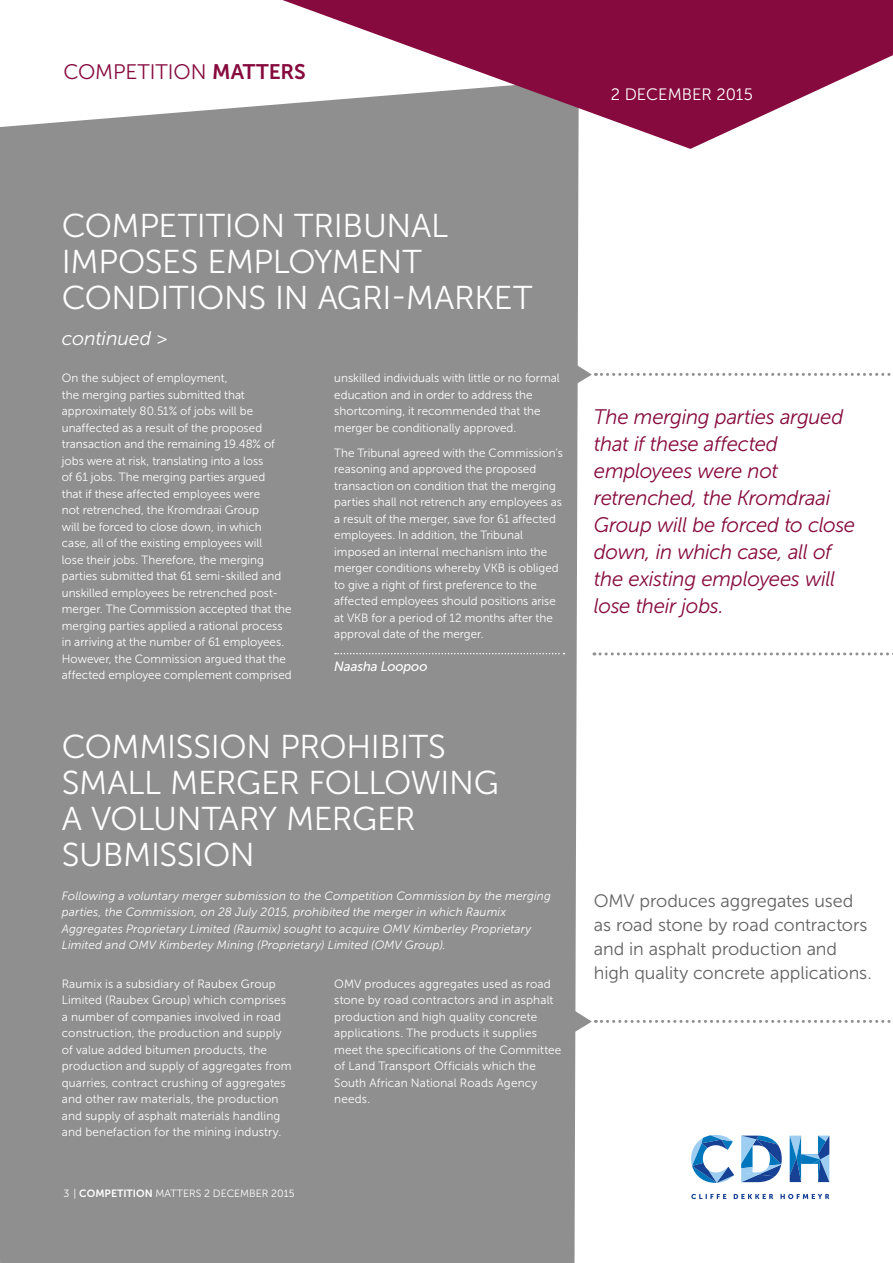
<style>
.page{position:relative;width:893px;height:1263px;background:#fff}
.page>*{position:absolute;margin:0;border:0;box-sizing:border-box;transform-origin:0 0}
.t1{font:33px/36px "Museo Sans 300";letter-spacing:-.01em;color:#fff}
.t2{font:italic 21px/27px "Museo Sans 300";letter-spacing:-.015em;color:#860a3d}
.t3{font:21px "Museo Sans 300";letter-spacing:-.005em;color:#860a3d}
.t4{font:italic 19.5px "Museo Sans 300";letter-spacing:-.005em;color:#fff}
.t5{font:18px/24px "Museo Sans 300";letter-spacing:-.005em;color:#646363}
.t6{font:16.5px "Museo Sans 300";color:#fff}
.t7{font:italic 13.5px "Museo Sans 500";letter-spacing:-.01em;color:#fff}
.t8{font:12px/16.5px "Museo Sans 300";letter-spacing:.005em;color:#fff}
.t9{font:italic 12px/16.5px "Museo Sans 300";letter-spacing:.01em;color:#fff}
.t10{font:10.5px "Museo Sans 300";color:#fff}
.s1{font-family:"Museo Sans 700"}
</style>
<div class="page">
<svg style="left:579px;top:366px;width:312px;height:17px"></svg>
<svg style="left:579px;top:1013px;width:312px;height:17px"></svg>
<div style="left:0;top:135px;width:579px;height:1128px;background:#908f8f"></div>
<svg style="left:0;top:108px;width:228px;height:27px;fill:#908f8f"></svg>
<svg style="left:228px;top:0;width:664px;height:149px;fill:#860a3d"></svg>
<svg style="left:789px;top:1136px;width:40px;height:46px"></svg>
<svg style="left:691px;top:1194px;width:138px;height:5px"></svg>
<svg style="left:691px;top:1135px;width:43px;height:48px"></svg>
<svg style="left:741px;top:1136px;width:40px;height:46px"></svg>
<svg style="left:594px;top:652px;width:295px;height:3px"></svg>
<svg style="left:335px;top:653px;width:229px;height:1px"></svg>
<h2 class="t3" style="left:64px;top:64px;width:244px">COMPETITION <span class="s1">MATTERS</span></h2>
<h3 class="t6" style="left:611px;top:88px;width:143px">2 DECEMBER 2015</h3>
<h1 class="t1" style="left:62px;top:212px;width:472px">COMPETITION TRIBUNAL<br>IMPOSES EMPLOYMENT<br>CONDITIONS IN AGRI-MARKET</h1>
<h3 class="t4" style="left:62px;top:332px;width:107px">continued &gt;</h3>
<p class="t8" style="left:62px;top:371px;width:231px">On the subject of employment,<br>the merging parties submitted that approximately 80.51% of jobs will be unaffected as a result of the proposed transaction and the remaining 19.48% of jobs were at risk, translating into a loss<br>of 61 jobs. The merging parties argued<br>that if these affected employees were<br>not retrenched, the Kromdraai Group<br>will be forced to close down, in which<br>case, all of the existing employees will<br>lose their jobs. Therefore, the merging parties submitted that 61 semi-skilled and unskilled employees be retrenched post&shy;merger. The Commission accepted that the merging parties applied a rational process in arriving at the number of 61 employees.<br>However, the Commission argued that the affected employee complement comprised</p>
<p class="t8" style="left:334px;top:371px;width:227px">unskilled individuals with little or no formal education and in order to address the shortcoming, it recommended that the merger be conditionally approved.</p>
<p class="t8" style="left:334px;top:446px;width:230px">The Tribunal agreed with the Commission’s reasoning and approved the proposed transaction on condition that the merging parties shall not retrench any employees as a result of the merger, save for 61 affected employees. In addition, the Tribunal imposed an internal mechanism into the merger conditions whereby VKB is obliged to give a right of first preference to the affected employees should positions arise at VKB for a period of 12 months after the approval date of the merger.</p>
<p class="t7" style="left:334px;top:662px;width:95px">Naasha Loopoo</p>
<h1 class="t1" style="left:62px;top:732px;width:438px">COMMISSION PROHIBITS<br>SMALL MERGER FOLLOWING<br>A VOLUNTARY MERGER<br>SUBMISSION</h1>
<p class="t9" style="left:62px;top:889px;width:490px">Following a voluntary merger submission to the Competition Commission by the merging parties, the Commission, on 28 July 2015, prohibited the merger in which Raumix Aggregates Proprietary Limited (Raumix) sought to acquire OMV Kimberley Proprietary Limited and OMV Kimberley Mining (Proprietary) Limited (OMV Group).</p>
<p class="t8" style="left:62px;top:977px;width:231px">Raumix is a subsidiary of Raubex Group Limited (Raubex Group) which comprises a number of companies involved in road construction, the production and supply of value added bitumen products, the production and supply of aggregates from quarries, contract crushing of aggregates and other raw materials, the production and supply of asphalt materials handling and benefaction for the mining industry.</p>
<p class="t8" style="left:334px;top:977px;width:229px">OMV produces aggregates used as road stone by road contractors and in asphalt production and high quality concrete applications. The products it supplies meet the specifications of the Committee of Land Transport Officials which the South African National Roads Agency needs.</p>
<p class="t10" style="left:64px;top:1189px;width:232px">3 | <span class="s1">COMPETITION</span> MATTERS 2 DECEMBER 2015</p>
<h2 class="t2" style="left:594px;top:405px;width:263px">The merging parties argued that if these affected employees were not retrenched, the Kromdraai<br>Group will be forced to close down, in which case, all of the existing employees will lose their jobs.</h2>
<h3 class="t5" style="left:594px;top:891px;width:279px">OMV produces aggregates used as road stone by road contractors and in asphalt production and high quality concrete applications.</h3>
</div>
